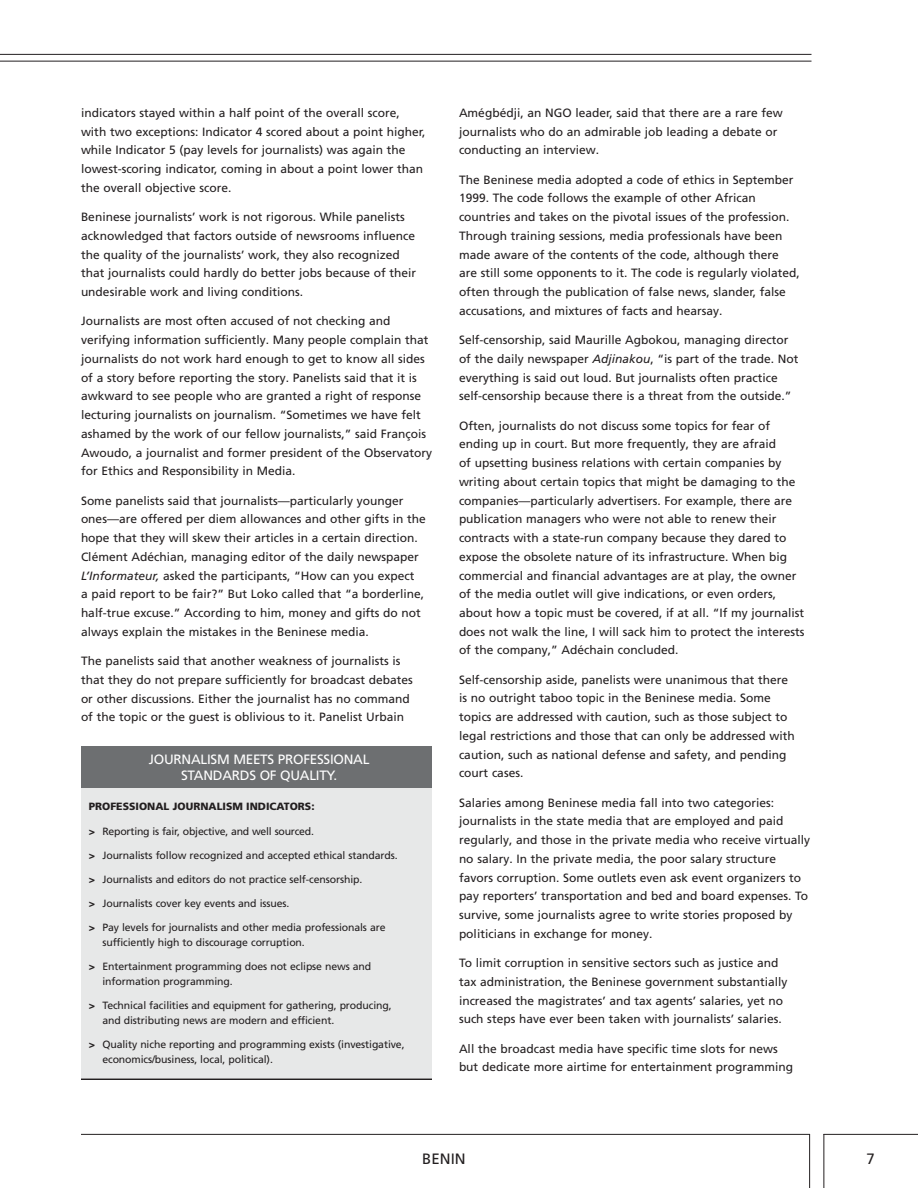
<style>
.page{position:relative;width:918px;height:1188px;background:#fff}
.page>*{position:absolute;margin:0;border:0;box-sizing:border-box;transform-origin:0 0}
.t1{font:15px "Frutiger LT Pro";color:#231f20}
.t2{font:13.5px "Frutiger LT Pro";color:#fff}
.t3{font:12px/18.8px "Frutiger LT Pro";color:#231f20}
.t4{font:10.5px/15px "Frutiger LT Pro";letter-spacing:-.01em;color:#231f20}
.t5{font:900 10.5px "Frutiger";color:#231f20}
.s1{font-style:italic}
.s2{font-family:"Frutiger";font-weight:900}
</style>
<div class="page">
<hr style="left:81px;top:1134px;width:729px;height:1px;background:#231f20">
<hr style="left:809px;top:1134px;width:1px;height:54px;background:#231f20">
<hr style="left:823px;top:1134px;width:1px;height:54px;background:#231f20">
<hr style="left:823px;top:1134px;width:95px;height:1px;background:#231f20">
<hr style="left:0;top:61px;width:812px;height:1px;background:#231f20">
<hr style="left:0;top:54px;width:812px;height:1px;background:#231f20">
<div style="left:81px;top:780px;width:351px;height:298px;background:#e7e8e8"></div>
<div style="left:81px;top:746px;width:351px;height:42px;background:#6d6f71"></div>
<hr style="left:81px;top:1078px;width:351px;height:2px;background:#231f20">
<p class="t3" style="left:81px;top:104px;width:346px">indicators stayed within a half point of the overall score, with two exceptions: Indicator 4 scored about a point higher, while Indicator 5 (pay levels for journalists) was again the lowest-scoring indicator, coming in about a point lower than the overall objective score.</p>
<p class="t3" style="left:81px;top:208px;width:337px">Beninese journalists’ work is not rigorous. While panelists acknowledged that factors outside of newsrooms influence the quality of the journalists’ work, they also recognized that journalists could hardly do better jobs because of their undesirable work and living conditions.</p>
<p class="t3" style="left:81px;top:312px;width:353px">Journalists are most often accused of not checking and verifying information sufficiently. Many people complain that journalists do not work hard enough to get to know all sides of a story before reporting the story. Panelists said that it is awkward to see people who are granted a right of response lecturing journalists on journalism. “Sometimes we have felt ashamed by the work of our fellow journalists,” said François Awoudo, a journalist and former president of the Observatory for Ethics and Responsibility in Media.</p>
<p class="t3" style="left:81px;top:491px;width:346px">Some panelists said that journalists—particularly younger ones—are offered per diem allowances and other gifts in the hope that they will skew their articles in a certain direction.<br>Clément Adéchian, managing editor of the daily newspaper <span class="s1">L’Informateur,</span> asked the participants, “How can you expect<br>a paid report to be fair?” But Loko called that “a borderline, half-true excuse.” According to him, money and gifts do not always explain the mistakes in the Beninese media.</p>
<p class="t3" style="left:81px;top:652px;width:333px">The panelists said that another weakness of journalists is that they do not prepare sufficiently for broadcast debates or other discussions. Either the journalist has no command of the topic or the guest is oblivious to it. Panelist Urbain</p>
<p class="t2" style="left:149px;top:751px;width:7px">Journalism</p>
<p class="t2" style="left:233px;top:751px;width:4px">meets</p>
<p class="t2" style="left:278px;top:751px;width:2px">professional</p>
<p class="t2" style="left:181px;top:768px;width:2px">standards</p>
<p class="t2" style="left:260px;top:768px;width:34px">of quality</p>
<p class="t2" style="left:334px;top:768px;width:5px">.</p>
<p class="t5" style="left:89px;top:800px;width:227px">PROFESSIONAL JOURNALISM INDICATORS:</p>
<p class="t4" style="left:89px;top:824px;width:227px"><span class="s2">&gt;</span> Reporting is fair, objective, and well sourced.</p>
<p class="t4" style="left:89px;top:848px;width:310px"><span class="s2">&gt;</span> Journalists follow recognized and accepted ethical standards.</p>
<p class="t4" style="left:89px;top:872px;width:275px"><span class="s2">&gt;</span> Journalists and editors do not practice self-censorship.</p>
<p class="t4" style="left:89px;top:896px;width:202px"><span class="s2">&gt;</span> Journalists cover key events and issues.</p>
<p class="t4" style="left:102px;top:920px;width:285px;text-indent:-14px"><span class="s2">&gt;</span> Pay levels for journalists and other media professionals are sufficiently high to discourage corruption.</p>
<p class="t4" style="left:102px;top:959px;width:270px;text-indent:-14px"><span class="s2">&gt;</span> Entertainment programming does not eclipse news and information programming.</p>
<p class="t4" style="left:102px;top:998px;width:291px;text-indent:-14px"><span class="s2">&gt;</span> Technical facilities and equipment for gathering, producing, and distributing news are modern and efficient.</p>
<p class="t4" style="left:102px;top:1037px;width:304px;text-indent:-14px"><span class="s2">&gt;</span> Quality niche reporting and programming exists (investigative, economics/business, local, political).</p>
<p class="t3" style="left:459px;top:103px;width:325px">Amégbédji, an NGO leader, said that there are a rare few journalists who do an admirable job leading a debate or conducting an interview.</p>
<p class="t3" style="left:459px;top:170px;width:342px">The Beninese media adopted a code of ethics in September 1999. The code follows the example of other African countries and takes on the pivotal issues of the profession.<br>Through training sessions, media professionals have been made aware of the contents of the code, although there<br>are still some opponents to it. The code is regularly violated, often through the publication of false news, slander, false accusations, and mixtures of facts and hearsay.</p>
<p class="t3" style="left:459px;top:331px;width:341px">Self-censorship, said Maurille Agbokou, managing director of the daily newspaper <span class="s1">Adjinakou</span>, “is part of the trade. Not everything is said out loud. But journalists often practice self-censorship because there is a threat from the outside.”</p>
<p class="t3" style="left:459px;top:416px;width:347px">Often, journalists do not discuss some topics for fear of ending up in court. But more frequently, they are afraid<br>of upsetting business relations with certain companies by writing about certain topics that might be damaging to the companies—particularly advertisers. For example, there are publication managers who were not able to renew their contracts with a state-run company because they dared to expose the obsolete nature of its infrastructure. When big commercial and financial advantages are at play, the owner of the media outlet will give indications, or even orders, about how a topic must be covered, if at all. “If my journalist does not walk the line, I will sack him to protect the interests of the company,” Adéchain concluded.</p>
<p class="t3" style="left:459px;top:670px;width:337px">Self-censorship aside, panelists were unanimous that there is no outright taboo topic in the Beninese media. Some topics are addressed with caution, such as those subject to legal restrictions and those that can only be addressed with caution, such as national defense and safety, and pending court cases.</p>
<p class="t3" style="left:459px;top:793px;width:353px">Salaries among Beninese media fall into two categories: journalists in the state media that are employed and paid regularly, and those in the private media who receive virtually no salary. In the private media, the poor salary structure favors corruption. Some outlets even ask event organizers to pay reporters’ transportation and bed and board expenses. To survive, some journalists agree to write stories proposed by politicians in exchange for money.</p>
<p class="t3" style="left:459px;top:954px;width:330px">To limit corruption in sensitive sectors such as justice and tax administration, the Beninese government substantially increased the magistrates’ and tax agents’ salaries, yet no such steps have ever been taken with journalists’ salaries.</p>
<p class="t3" style="left:459px;top:1039px;width:336px">All the broadcast media have specific time slots for news but dedicate more airtime for entertainment programming</p>
<p class="t1" style="left:422px;top:1150px;width:19px">Benin</p>
<p class="t1" style="left:867px;top:1150px;width:10px">7</p>
</div>
